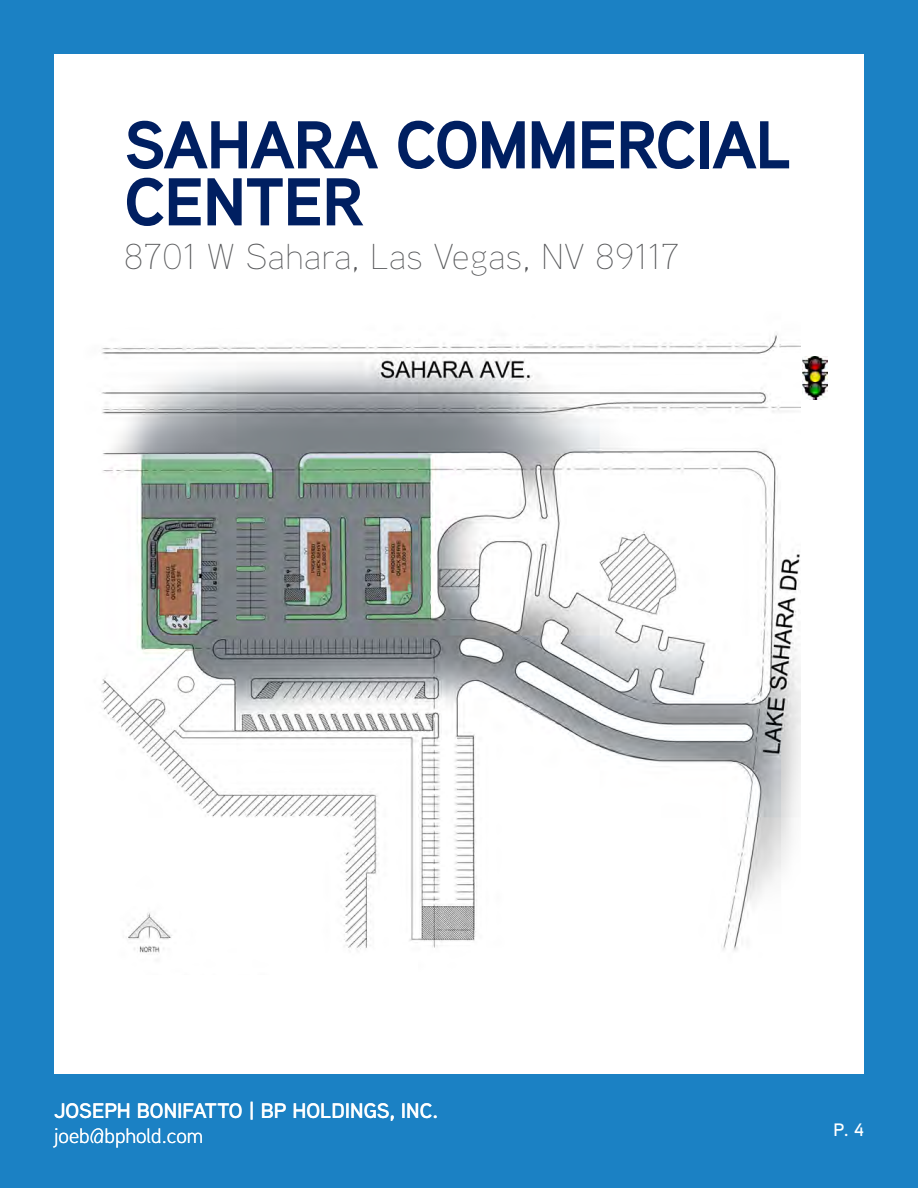
<style>
.page{position:relative;width:918px;height:1188px;background:#1b81c4}
.page>*{position:absolute;margin:0;border:0;box-sizing:border-box;transform-origin:0 0}
.Body{font:700 67.5px/57px "Aaux Next";letter-spacing:-.02em;color:#001f61}
.Body-2{font:100 36px "Aaux Next";letter-spacing:.02em;color:#57585a}
.t1{font:600 21px "Aaux Next";color:#fff}
.t2{font:21px "Aaux Next";color:#fff}
.t3{font:600 18px "Aaux Next";color:#fff}
</style>
<div class="page">
<div style="left:54px;top:54px;width:810px;height:1020px;background:#fff"></div>
<img style="left:101px;top:333px;width:700px;height:620px">
<img style="left:802px;top:356px;width:26px;height:44px">
<p class="Body" style="left:124px;top:115px;width:669px">SAHARA COMMERCIAL<br>CENTER</p>
<p class="Body-2" style="left:124px;top:233px;width:557px">8701 W Sahara, Las Vegas, NV 89117</p>
<p class="t1" style="left:54px;top:1096px;width:386px">JOSEPH BONIFATTO | BP HOLDINGS, INC.</p>
<p class="t2" style="left:54px;top:1121px;width:151px">joeb@bphold.com</p>
<p class="t3" style="left:834px;top:1117px;width:32px">P. 4</p>
</div>
